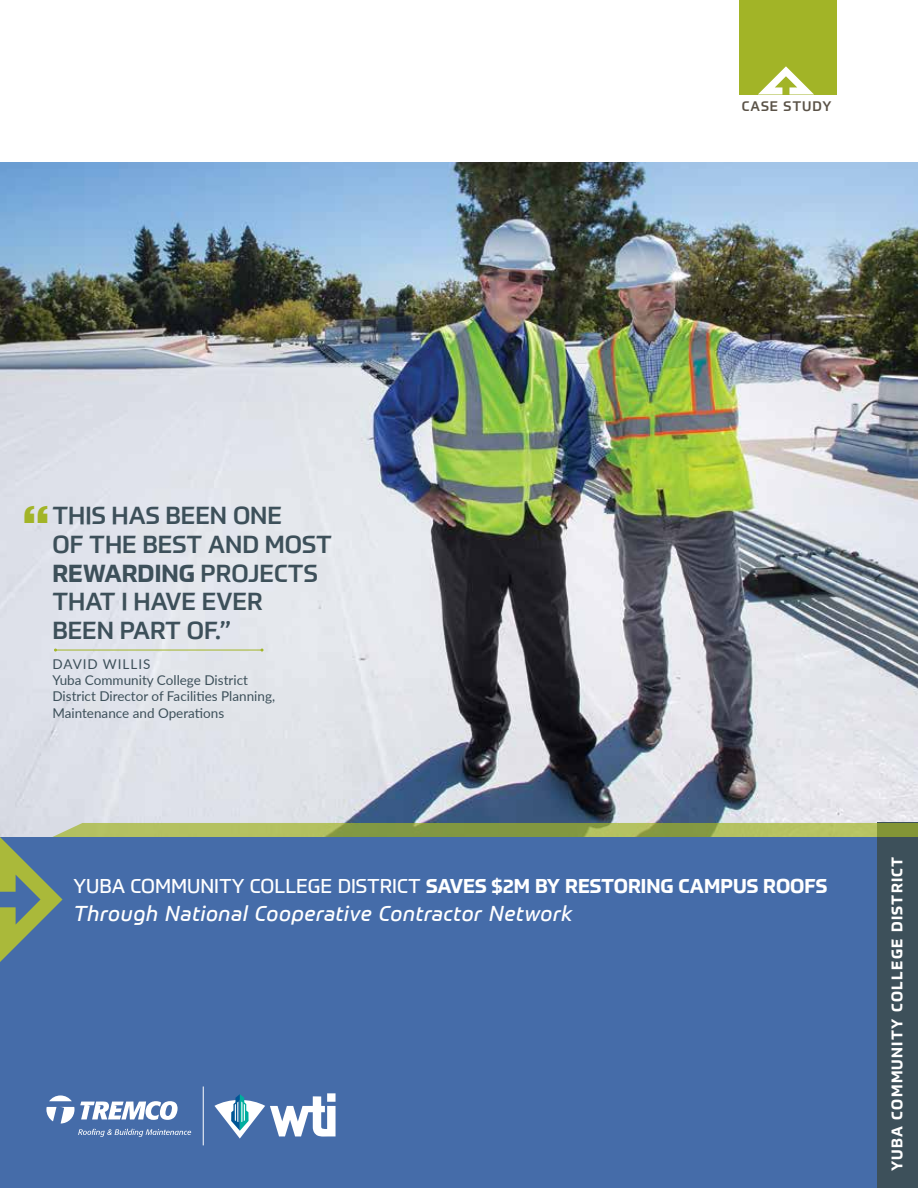
<style>
.page{position:relative;width:918px;height:1188px;background:#fff}
.page>*{position:absolute;margin:0;border:0;box-sizing:border-box;transform-origin:0 0}
.t1{font:500 24px/28.8px "Prometo";color:#3d505a}
.t2{font:italic 21px "Prometo";letter-spacing:.03em;color:#fff}
.t3{font:700 19.5px "Prometo";color:#fff}
.t4{font:700 15px "Prometo";letter-spacing:.09em;color:#fff}
.t5{font:13.5px/16.2px "Lato";color:#3d505a}
.t6{font:500 13.5px "Prometo";letter-spacing:.07em;color:#5a5247}
.s1{font-weight:700}
.s2{font-weight:400}
</style>
<div class="page">
<img style="left:1px;top:162px;width:917px;height:661px">
<img style="left:0;top:0;width:1px;height:837px">
<div style="left:0;top:837px;width:918px;height:351px;background:#456ca9"></div>
<div style="left:878px;top:823px;width:40px;height:365px;background:#3d505a"></div>
<div style="left:739px;top:0;width:98px;height:94px;background:#a2b427"></div>
<hr style="left:203px;top:1087px;width:1px;height:58px;background:#fff">
<svg style="left:214px;top:1093px;width:122px;height:46px"></svg>
<hr style="left:56px;top:650px;width:206px;height:1px;background:#a2b427">
<svg style="left:0;top:823px;width:918px;height:139px"></svg>
<svg style="left:46px;top:1095px;width:145px;height:42px"></svg>
<svg style="left:25px;top:505px;width:23px;height:18px"></svg>
<p class="t6" style="left:742px;top:98px;width:91px">CASE STUDY</p>
<p class="t1" style="left:52px;top:501px;width:281px">THIS HAS BEEN ONE<br>OF THE BEST AND MOST<br><span class="s1">REWARDING</span> PROJECTS<br>THAT I HAVE EVER<br>BEEN PART OF.”</p>
<p class="t5" style="left:52px;top:655px;width:224px">DAVID WILLIS<br>Yuba Community College District<br>District Director of Facilities Planning,<br>Maintenance and Operations</p>
<p class="t3" style="left:73px;top:874px;width:755px"><span class="s2">YUBA COMMUNITY COLLEGE DISTRICT</span> SAVES $2M BY RESTORING CAMPUS ROOFS</p>
<p class="t2" style="left:73px;top:901px;width:501px">Through National Cooperative Contractor Network</p>
<p class="t4" style="left:888px;top:1171px;width:317px;rotate:-90deg">YUBA COMMUNITY COLLEGE DISTRICT</p>
</div>
